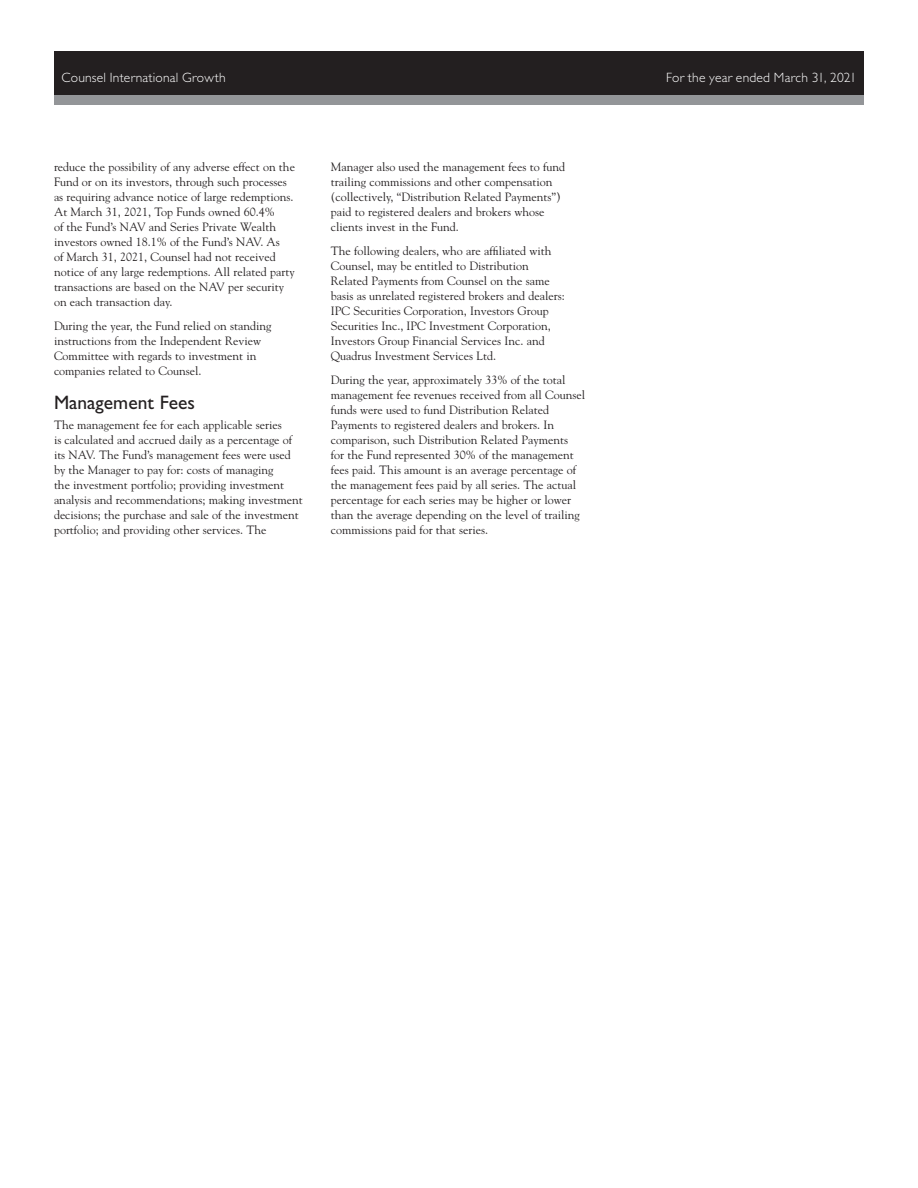
<style>
.page{position:relative;width:918px;height:1188px;background:#fff}
.page>*{position:absolute;margin:0;border:0;box-sizing:border-box;transform-origin:0 0}
.Subhead_Bold{font:19.5px "Gill Sans Std";color:#231f20}
.t1{font:300 13.5px "Gill Sans Std";letter-spacing:.015em;color:#fff}
.Body_Copy{font:12px/15px "Goudy Std";color:#231f20}
</style>
<div class="page">
<div style="left:54px;top:51px;width:810px;height:52px;background:#231f20"></div>
<div style="left:54px;top:95px;width:810px;height:10px;background:#939598"></div>
<p class="t1" style="left:62px;top:70px;width:166px">Counsel International Growth</p>
<p class="t1" style="left:666px;top:70px;width:192px">For the year ended March 31, 2021</p>
<p class="Body_Copy" style="left:54px;top:159px;width:242px">reduce the possibility of any adverse effect on the Fund or on its investors, through such processes as requiring advance notice of large redemptions.<br>At March 31, 2021, Top Funds owned 60.4%<br>of the Fund’s NAV and Series Private Wealth investors owned 18.1% of the Fund’s NAV. As<br>of March 31, 2021, Counsel had not received notice of any large redemptions. All related party transactions are based on the NAV per security on each transaction day.</p>
<p class="Body_Copy" style="left:54px;top:318px;width:219px">During the year, the Fund relied on standing instructions from the Independent Review Committee with regards to investment in companies related to Counsel.</p>
<p class="Subhead_Bold" style="left:54px;top:392px;width:142px">Management Fees</p>
<p class="Body_Copy" style="left:54px;top:417px;width:250px">The management fee for each applicable series<br>is calculated and accrued daily as a percentage of its NAV. The Fund’s management fees were used by the Manager to pay for: costs of managing<br>the investment portfolio; providing investment analysis and recommendations; making investment decisions; the purchase and sale of the investment portfolio; and providing other services. The</p>
<p class="Body_Copy" style="left:331px;top:159px;width:236px">Manager also used the management fees to fund trailing commissions and other compensation (collectively, “Distribution Related Payments”) paid to registered dealers and brokers whose clients invest in the Fund.</p>
<p class="Body_Copy" style="left:331px;top:243px;width:236px">The following dealers, who are affiliated with Counsel, may be entitled to Distribution Related Payments from Counsel on the same basis as unrelated registered brokers and dealers:<br>IPC Securities Corporation, Investors Group Securities Inc., IPC Investment Corporation, Investors Group Financial Services Inc. and Quadrus Investment Services Ltd.</p>
<p class="Body_Copy" style="left:331px;top:372px;width:256px">During the year, approximately 33% of the total management fee revenues received from all Counsel funds were used to fund Distribution Related Payments to registered dealers and brokers. In comparison, such Distribution Related Payments<br>for the Fund represented 30% of the management fees paid. This amount is an average percentage of the management fees paid by all series. The actual percentage for each series may be higher or lower than the average depending on the level of trailing commissions paid for that series.</p>
</div>
